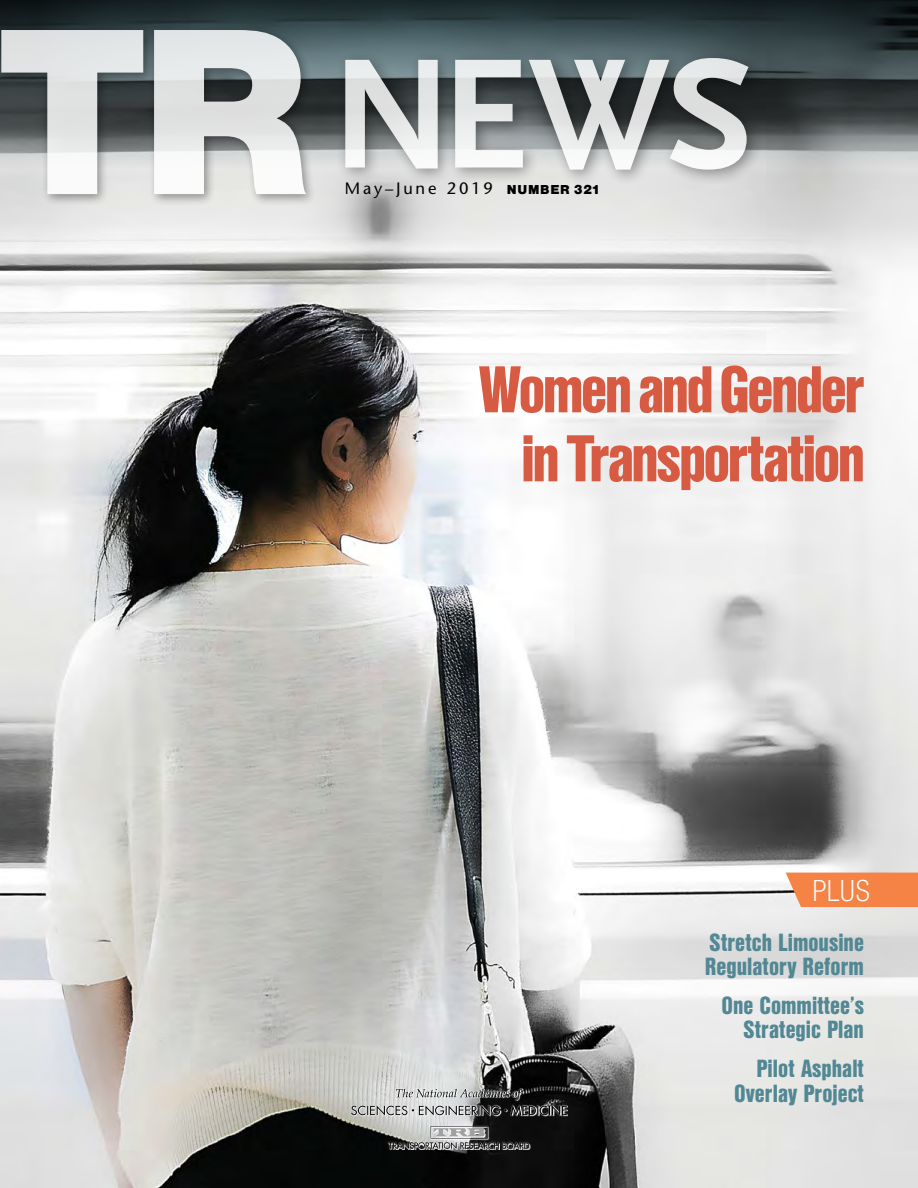
<style>
.page{position:relative;width:918px;height:1188px;background:#fff}
.page>*{position:absolute;margin:0;border:0;box-sizing:border-box;transform-origin:0 0}
.t1{font:700 163.2px "Scala Sans";color:#fff}
.t2{font:69px/69px "Nimbus San P Blac Cond";letter-spacing:-.005em;color:#d75b43;text-align:right}
.t3{font:31.5px "Nimbus San D Ligh Cond";color:#fff}
.t4{font:25.95px/24.3px "Nimbus San D Blac Cond";color:#528794;text-align:right}
.t5{font:16.5px "Stone Sans";letter-spacing:.17em;color:#000}
.s1{font-family:"Nimbus San Nov D Blac";font-weight:400;font-size:246px}
.s2{font-family:"Nimbus San D Blac";font-size:13.5px}
</style>
<div class="page">
<img style="left:0;top:0;width:918px;height:1188px">
<div style="left:786px;top:873px;width:132px;height:34px;background:#f58345"></div>
<svg style="left:350px;top:1088px;width:218px;height:62px;background:#535453"></svg>
<svg style="left:389px;top:1126px;width:140px;height:23px;background:#7b7c7b"></svg>
<svg style="left:351px;top:1089px;width:216px;height:27px;background:#868786"></svg>
<div style="left:0;top:24px;width:318px;height:183px;background:#000;opacity:.45"></div>
<div style="left:335px;top:48px;width:429px;height:139px;background:#000;opacity:.45"></div>
<h1 class="t1" style="left:1px;top:27px;width:754px"><span class="s1">TR</span> NEWS</h1>
<p class="t5" style="left:345px;top:178px;width:255px">May–June 2019 <span class="s2">NUMBER 321</span></p>
<h2 class="t2" style="left:479px;top:357px;width:387px">Women and Gender in Transportation</h2>
<p class="t3" style="left:812px;top:873px;width:60px">PLUS</p>
<p class="t4" style="left:705px;top:929px;width:161px;text-align:left">Stretch Limousine<br>Regulatory Reform</p>
<p class="t4" style="left:721px;top:993px;width:144px">One Committee’s<br>Strategic Plan</p>
<p class="t4" style="left:734px;top:1056px;width:131px">Pilot Asphalt<br>Overlay Project</p>
</div>
